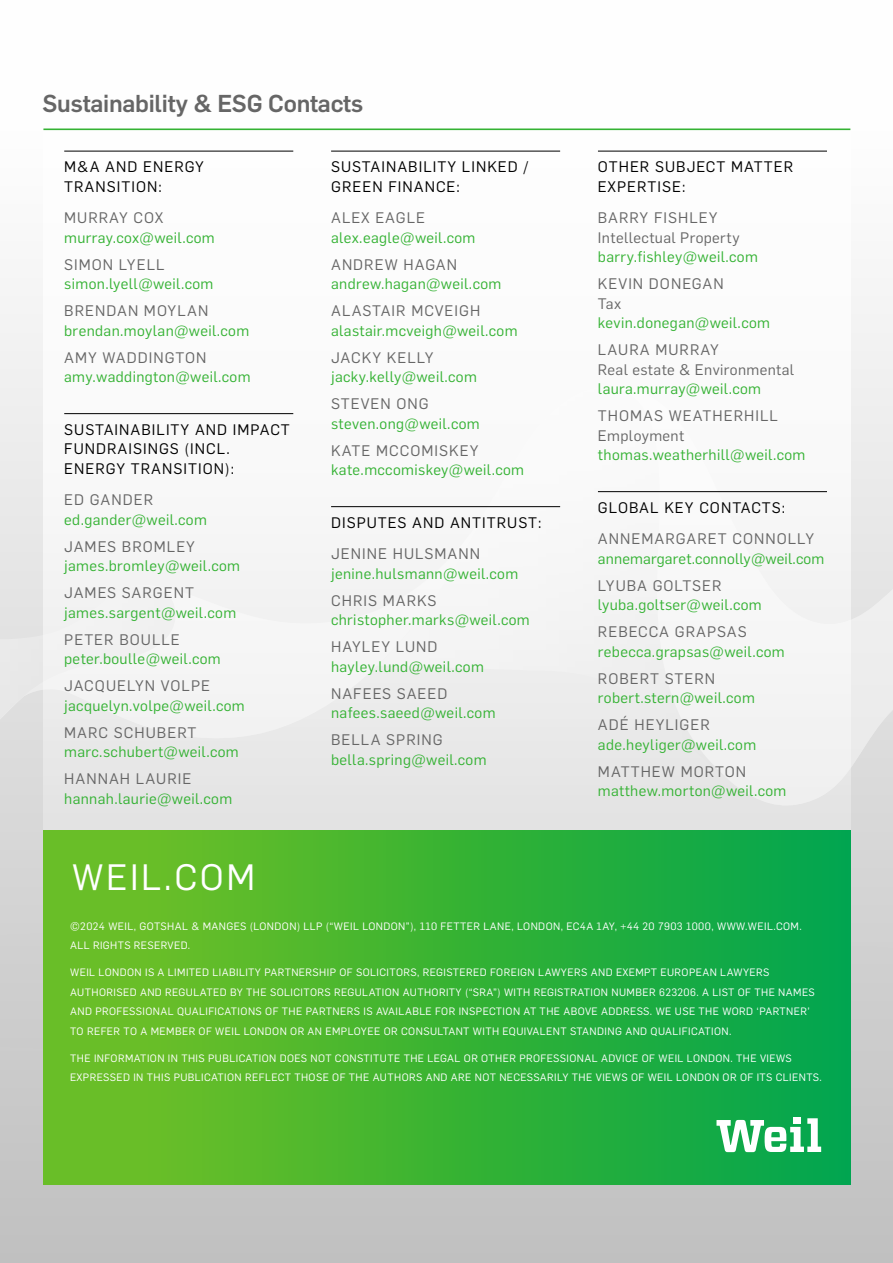
<style>
.page{position:relative;width:893px;height:1263px;background:#fff}
.page>*{position:absolute;margin:0;border:0;box-sizing:border-box;transform-origin:0 0}
.t1{font:36px "Flama";letter-spacing:.07em;color:#fff}
.t2{font:500 24px "Flama";letter-spacing:-.01em;color:#666}
.t3{font:15px "Flama";letter-spacing:.025em;color:#34b233}
.t4{font:15px/19.5px "Flama";letter-spacing:.07em;color:#666}
.t5{font:15px/19.5px "Flama";letter-spacing:.07em;color:#000}
.t6{font:15px/19.5px "Flama";letter-spacing:.025em;color:#666}
.t7{font:10.5px/19.5px "Flama";letter-spacing:.04em;color:#fff}
</style>
<div class="page">
<div style="left:0;top:0;width:893px;height:1263px;background:linear-gradient(to bottom,#fff,#bdc1bf)"></div>
<div style="left:43px;top:128px;width:807px;height:703px;background:linear-gradient(to bottom,#fff,#ebebeb)"></div>
<hr style="left:43px;top:128px;width:807px;height:2px;background:#34b233">
<hr style="left:64px;top:151px;width:229px;height:1px;background:#000">
<hr style="left:64px;top:413px;width:229px;height:1px;background:#000">
<hr style="left:331px;top:151px;width:229px;height:1px;background:#000">
<hr style="left:331px;top:506px;width:229px;height:1px;background:#000">
<hr style="left:598px;top:151px;width:229px;height:1px;background:#000">
<hr style="left:598px;top:491px;width:229px;height:1px;background:#000">
<div style="left:43px;top:831px;width:807px;height:353px;background:linear-gradient(to right,#75c121,#00a54c)"></div>
<svg style="left:716px;top:1118px;width:105px;height:34px"></svg>
<h2 class="t2" style="left:43px;top:86px;width:322px">Sustainability &amp; ESG Contacts</h2>
<h3 class="t5" style="left:64px;top:156px;width:141px">M&amp;A AND ENERGY<br>TRANSITION:</h3>
<h3 class="t4" style="left:64px;top:207px;width:101px">MURRAY COX</h3>
<h3 class="t3" style="left:64px;top:227px;width:152px">murray.cox@weil.com</h3>
<h3 class="t4" style="left:64px;top:254px;width:102px">SIMON LYELL</h3>
<h3 class="t3" style="left:64px;top:274px;width:151px">simon.lyell@weil.com</h3>
<h3 class="t4" style="left:64px;top:300px;width:146px">BRENDAN MOYLAN</h3>
<h3 class="t3" style="left:64px;top:320px;width:187px">brendan.moylan@weil.com</h3>
<h3 class="t4" style="left:64px;top:347px;width:144px">AMY WADDINGTON</h3>
<h3 class="t3" style="left:64px;top:367px;width:188px">amy.waddington@weil.com</h3>
<h3 class="t5" style="left:64px;top:419px;width:227px">SUSTAINABILITY AND IMPACT<br>FUNDRAISINGS (INCL.<br>ENERGY TRANSITION):</h3>
<h3 class="t4" style="left:64px;top:489px;width:90px">ED GANDER</h3>
<h3 class="t3" style="left:64px;top:509px;width:144px">ed.gander@weil.com</h3>
<h3 class="t4" style="left:64px;top:536px;width:132px">JAMES BROMLEY</h3>
<h3 class="t3" style="left:64px;top:556px;width:177px">james.bromley@weil.com</h3>
<h3 class="t4" style="left:64px;top:582px;width:131px">JAMES SARGENT</h3>
<h3 class="t3" style="left:64px;top:602px;width:173px">james.sargent@weil.com</h3>
<h3 class="t4" style="left:64px;top:629px;width:117px">PETER BOULLE</h3>
<h3 class="t3" style="left:64px;top:649px;width:158px">peter.boulle@weil.com</h3>
<h3 class="t4" style="left:64px;top:675px;width:147px">JACQUELYN VOLPE</h3>
<h3 class="t3" style="left:64px;top:695px;width:182px">jacquelyn.volpe@weil.com</h3>
<h3 class="t4" style="left:64px;top:722px;width:134px">MARC SCHUBERT</h3>
<h3 class="t3" style="left:64px;top:742px;width:176px">marc.schubert@weil.com</h3>
<h3 class="t4" style="left:64px;top:768px;width:129px">HANNAH LAURIE</h3>
<h3 class="t3" style="left:64px;top:788px;width:170px">hannah.laurie@weil.com</h3>
<h3 class="t5" style="left:331px;top:156px;width:199px">SUSTAINABILITY LINKED /<br>GREEN FINANCE:</h3>
<h3 class="t4" style="left:331px;top:207px;width:96px">ALEX EAGLE</h3>
<h3 class="t3" style="left:331px;top:227px;width:146px">alex.eagle@weil.com</h3>
<h3 class="t4" style="left:331px;top:254px;width:128px">ANDREW HAGAN</h3>
<h3 class="t3" style="left:331px;top:274px;width:172px">andrew.hagan@weil.com</h3>
<h3 class="t4" style="left:331px;top:300px;width:151px">ALASTAIR MCVEIGH</h3>
<h3 class="t3" style="left:331px;top:320px;width:188px">alastair.mcveigh@weil.com</h3>
<h3 class="t4" style="left:331px;top:347px;width:104px">JACKY KELLY</h3>
<h3 class="t3" style="left:331px;top:367px;width:147px">jacky.kelly@weil.com</h3>
<h3 class="t4" style="left:331px;top:393px;width:99px">STEVEN ONG</h3>
<h3 class="t3" style="left:331px;top:413px;width:150px">steven.ong@weil.com</h3>
<h3 class="t4" style="left:331px;top:440px;width:149px">KATE MCCOMISKEY</h3>
<h3 class="t3" style="left:331px;top:460px;width:194px">kate.mccomiskey@weil.com</h3>
<h3 class="t5" style="left:331px;top:512px;width:212px">DISPUTES AND ANTITRUST:</h3>
<h3 class="t4" style="left:331px;top:543px;width:150px">JENINE HULSMANN</h3>
<h3 class="t3" style="left:331px;top:563px;width:189px">jenine.hulsmann@weil.com</h3>
<h3 class="t4" style="left:331px;top:590px;width:107px">CHRIS MARKS</h3>
<h3 class="t3" style="left:331px;top:610px;width:200px">christopher.marks@weil.com</h3>
<h3 class="t4" style="left:331px;top:636px;width:108px">HAYLEY LUND</h3>
<h3 class="t3" style="left:331px;top:656px;width:154px">hayley.lund@weil.com</h3>
<h3 class="t4" style="left:331px;top:683px;width:118px">NAFEES SAEED</h3>
<h3 class="t3" style="left:331px;top:703px;width:166px">nafees.saeed@weil.com</h3>
<h3 class="t4" style="left:331px;top:729px;width:113px">BELLA SPRING</h3>
<h3 class="t3" style="left:331px;top:749px;width:157px">bella.spring@weil.com</h3>
<h3 class="t5" style="left:598px;top:156px;width:197px">OTHER SUBJECT MATTER<br>EXPERTISE:</h3>
<h3 class="t6" style="left:598px;top:207px;width:143px">BARRY FISHLEY<br>Intellectual Property</h3>
<h3 class="t3" style="left:598px;top:247px;width:161px">barry.fishley@weil.com</h3>
<h3 class="t4" style="left:598px;top:273px;width:127px">KEVIN DONEGAN<br>Tax</h3>
<h3 class="t3" style="left:598px;top:313px;width:174px">kevin.donegan@weil.com</h3>
<h3 class="t6" style="left:598px;top:339px;width:198px">LAURA MURRAY<br>Real estate &amp; Environmental</h3>
<h3 class="t3" style="left:598px;top:379px;width:165px">laura.murray@weil.com</h3>
<h3 class="t4" style="left:598px;top:405px;width:181px">THOMAS WEATHERHILL<br>Employment</h3>
<h3 class="t3" style="left:598px;top:445px;width:209px">thomas.weatherhill@weil.com</h3>
<h3 class="t5" style="left:598px;top:497px;width:189px">GLOBAL KEY CONTACTS:</h3>
<h3 class="t4" style="left:598px;top:528px;width:218px">ANNEMARGARET CONNOLLY</h3>
<h3 class="t3" style="left:598px;top:548px;width:228px">annemargaret.connolly@weil.com</h3>
<h3 class="t4" style="left:598px;top:575px;width:125px">LYUBA GOLTSER</h3>
<h3 class="t3" style="left:598px;top:595px;width:165px">lyuba.goltser@weil.com</h3>
<h3 class="t4" style="left:598px;top:621px;width:150px">REBECCA GRAPSAS</h3>
<h3 class="t3" style="left:598px;top:641px;width:188px">rebecca.grapsas@weil.com</h3>
<h3 class="t4" style="left:598px;top:668px;width:119px">ROBERT STERN</h3>
<h3 class="t3" style="left:598px;top:688px;width:158px">robert.stern@weil.com</h3>
<h3 class="t4" style="left:598px;top:714px;width:113px">ADÉ HEYLIGER</h3>
<h3 class="t3" style="left:598px;top:734px;width:160px">ade.heyliger@weil.com</h3>
<h3 class="t4" style="left:598px;top:761px;width:150px">MATTHEW MORTON</h3>
<h3 class="t3" style="left:598px;top:781px;width:190px">matthew.morton@weil.com</h3>
<h1 class="t1" style="left:72px;top:853px;width:185px">WEIL.COM</h1>
<p class="t7" style="left:70px;top:915px;width:733px">©2024 WEIL, GOTSHAL &amp; MANGES (LONDON) LLP (“WEIL LONDON”), 110 FETTER LANE, LONDON, EC4A 1AY, +44 20 7903 1000, WWW.WEIL.COM.<br>ALL RIGHTS RESERVED.</p>
<p class="t7" style="left:70px;top:962px;width:746px">WEIL LONDON IS A LIMITED LIABILITY PARTNERSHIP OF SOLICITORS, REGISTERED FOREIGN LAWYERS AND EXEMPT EUROPEAN LAWYERS AUTHORISED AND REGULATED BY THE SOLICITORS REGULATION AUTHORITY (“SRA”) WITH REGISTRATION NUMBER 623206. A LIST OF THE NAMES AND PROFESSIONAL QUALIFICATIONS OF THE PARTNERS IS AVAILABLE FOR INSPECTION AT THE ABOVE ADDRESS. WE USE THE WORD ‘PARTNER’ TO REFER TO A MEMBER OF WEIL LONDON OR AN EMPLOYEE OR CONSULTANT WITH EQUIVALENT STANDING AND QUALIFICATION.</p>
<p class="t7" style="left:70px;top:1047px;width:753px">THE INFORMATION IN THIS PUBLICATION DOES NOT CONSTITUTE THE LEGAL OR OTHER PROFESSIONAL ADVICE OF WEIL LONDON. THE VIEWS<br>EXPRESSED IN THIS PUBLICATION REFLECT THOSE OF THE AUTHORS AND ARE NOT NECESSARILY THE VIEWS OF WEIL LONDON OR OF ITS CLIENTS.</p>
</div>
